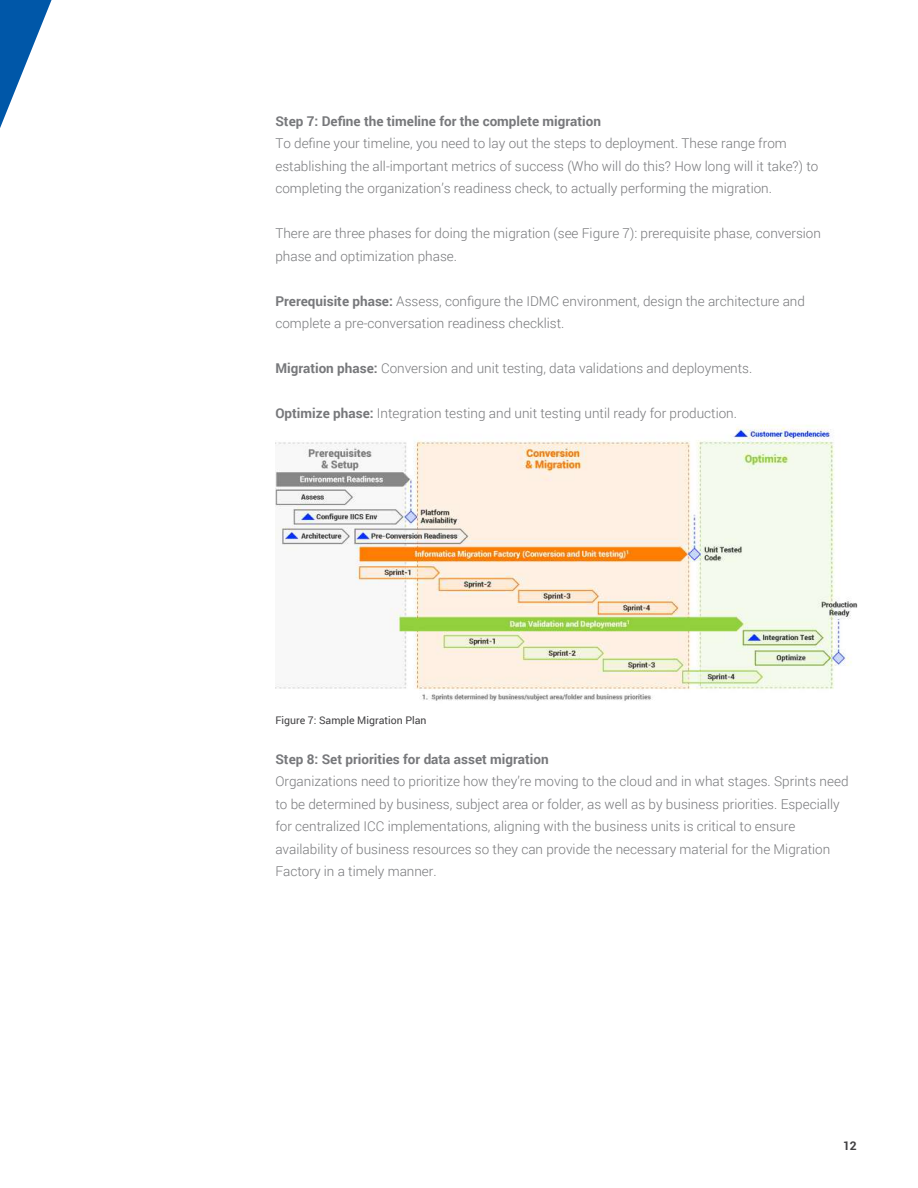
<style>
.page{position:relative;width:918px;height:1188px;background:#fff}
.page>*{position:absolute;margin:0;border:0;box-sizing:border-box;transform-origin:0 0}
.t1{font:300 13.5px/22.5px "Roboto";color:#77787b}
.t2{font:700 13.5px "Roboto";color:#77787b}
.t3{font:700 12px "Roboto";color:#414042}
.t4{font:10.5px "Roboto";color:#414042}
.s1{font-weight:700}
</style>
<div class="page">
<svg style="left:0;top:0;width:52px;height:128px"></svg>
<img style="left:275px;top:424px;width:583px;height:277px">
<p class="t2" style="left:275px;top:112px;width:327px">Step 7: Define the timeline for the complete migration</p>
<p class="t1" style="left:275px;top:132px;width:544px">To define your timeline, you need to lay out the steps to deployment. These range from establishing the all-important metrics of success (Who will do this? How long will it take?) to completing the organization’s readiness check, to actually performing the migration.</p>
<p class="t1" style="left:275px;top:222px;width:547px">There are three phases for doing the migration (see Figure 7): prerequisite phase, conversion phase and optimization phase.</p>
<p class="t1" style="left:275px;top:289px;width:531px"><span class="s1">Prerequisite phase:</span> Assess, configure the IDMC environment, design the architecture and complete a pre-conversation readiness checklist.</p>
<p class="t1" style="left:275px;top:357px;width:479px"><span class="s1">Migration phase:</span> Conversion and unit testing, data validations and deployments.</p>
<p class="t1" style="left:275px;top:402px;width:463px"><span class="s1">Optimize phase:</span> Integration testing and unit testing until ready for production.</p>
<p class="t4" style="left:275px;top:712px;width:153px">Figure 7: Sample Migration Plan</p>
<p class="t2" style="left:275px;top:750px;width:275px">Step 8: Set priorities for data asset migration</p>
<p class="t1" style="left:275px;top:770px;width:575px">Organizations need to prioritize how they’re moving to the cloud and in what stages. Sprints need to be determined by business, subject area or folder, as well as by business priorities. Especially for centralized ICC implementations, aligning with the business units is critical to ensure availability of business resources so they can provide the necessary material for the Migration Factory in a timely manner.</p>
<p class="t3" style="left:843px;top:1138px;width:15px">12</p>
</div>
